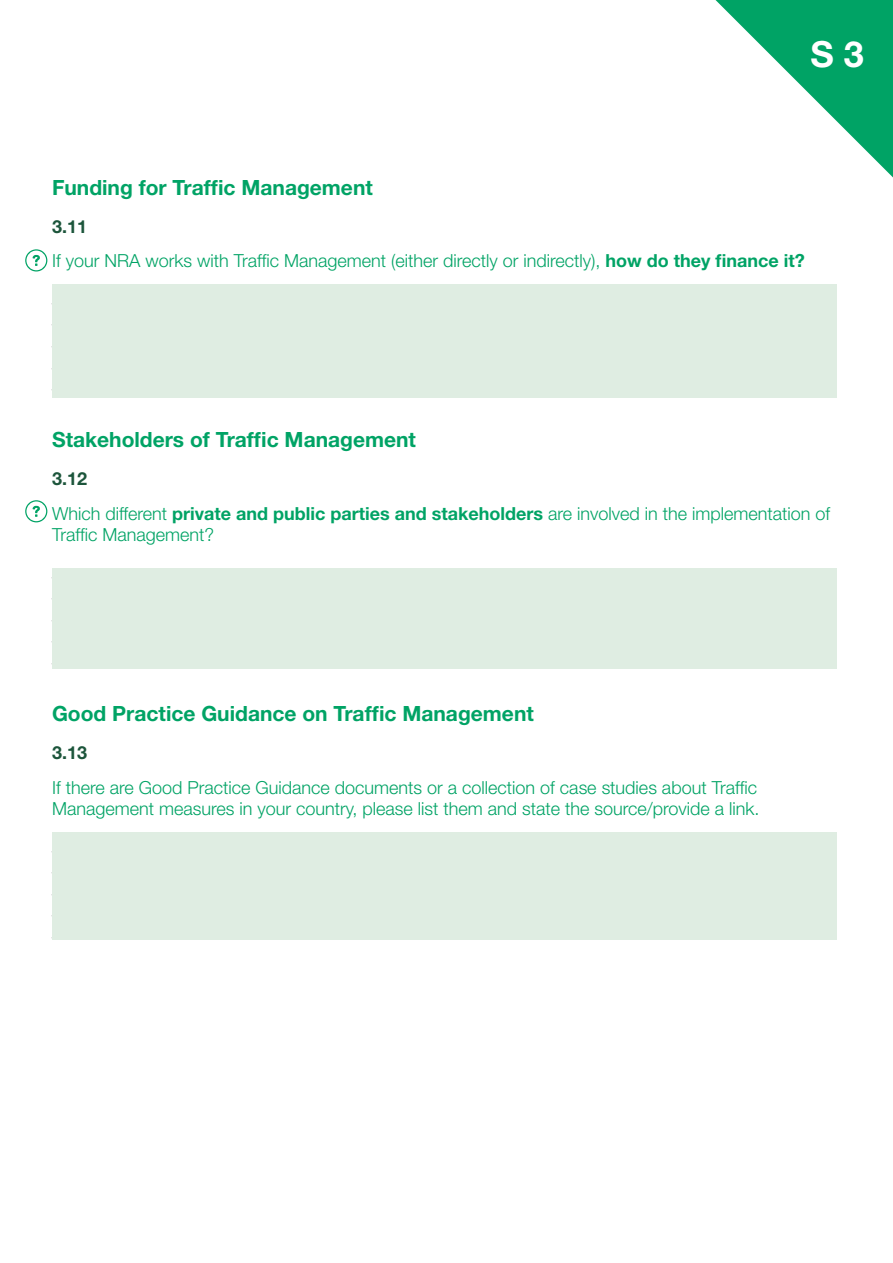
<style>
.page{position:relative;width:893px;height:1263px;background:#fff}
.page>*{position:absolute;margin:0;border:0;box-sizing:border-box;transform-origin:0 0}
.t1{font:700 36px "Helvetica Neue";color:#fff}
.t2{font:700 21px "Helvetica Neue";color:#00a365}
.t3{font:300 18px/34.3px "Helvetica Neue";color:#00a365}
.t4{font:700 18px "Helvetica Neue";color:#1c553b}
.s1{font-weight:700;color:#1c553b}
.s2{font-weight:700}
</style>
<div class="page">
<div style="left:52px;top:284px;width:785px;height:114px;background:#dfede2"></div>
<div style="left:52px;top:568px;width:785px;height:101px;background:#dfede2"></div>
<div style="left:52px;top:832px;width:785px;height:108px;background:#dfede2"></div>
<svg style="left:715px;top:0;width:178px;height:177px"></svg>
<svg style="left:25px;top:249px;width:22px;height:22px"></svg>
<svg style="left:25px;top:500px;width:22px;height:22px"></svg>
<h1 class="t1" style="left:810px;top:32px;width:55px">S 3</h1>
<p class="t2" style="left:52px;top:175px;width:322px">Funding for Traffic Management</p>
<p class="t3" style="left:52px;top:209px;width:754px"><span class="s1">3.11<br></span>If your NRA works with Traffic Management (either directly or indirectly), <span class="s2">how do they finance it?</span></p>
<p class="t2" style="left:52px;top:427px;width:365px">Stakeholders of Traffic Management</p>
<p class="t3" style="left:52px;top:461px;width:780px"><span class="s1">3.12<br></span>Which different <span class="s2">private and public parties and stakeholders</span> are involved in the implementation of</p>
<p class="t3" style="left:52px;top:517px;width:164px">Traffic Management?</p>
<p class="t2" style="left:52px;top:701px;width:483px">Good Practice Guidance on Traffic Management</p>
<p class="t4" style="left:52px;top:742px;width:37px">3.13</p>
<p class="t3" style="left:52px;top:776px;width:709px;line-height:21.6px">If there are Good Practice Guidance documents or a collection of case studies about Traffic<br>Management measures in your country, please list them and state the source/provide a link.</p>
</div>
